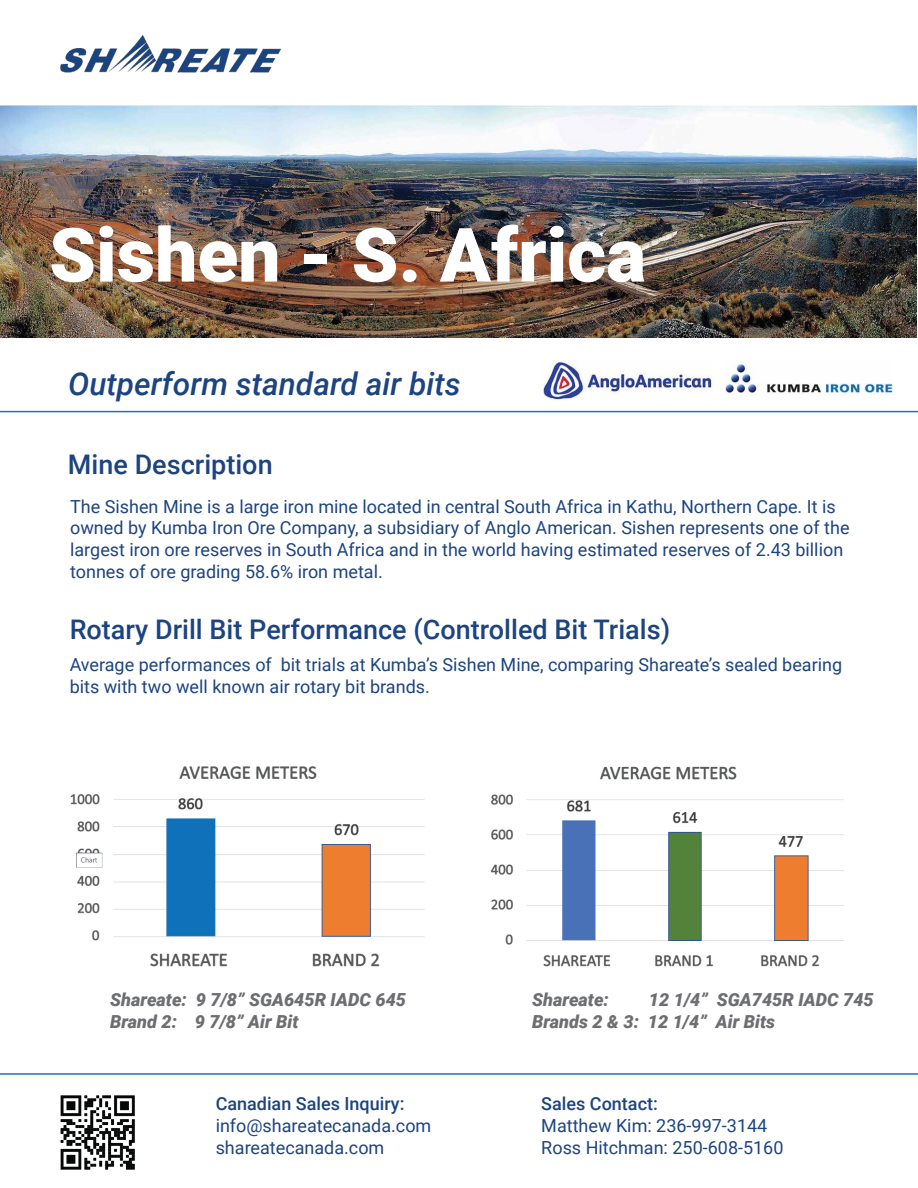
<style>
.page{position:relative;width:918px;height:1188px;background:#fff}
.page>*{position:absolute;margin:0;border:0;box-sizing:border-box;transform-origin:0 0}
.t1{font:900 75px "Roboto";color:#fff}
.t2{font:italic 500 31.5px "Roboto";color:#1c4480}
.t3{font:500 27px "Roboto";color:#1c4480}
.t4{font:18px/21.6px "Roboto";color:#1c4480}
.t5{font:italic 900 18px/21.6px "Roboto";color:#6d6e71}
.t6{font:500 18px "Roboto";color:#1c4480}
</style>
<div class="page">
<img style="left:0;top:106px;width:917px;height:231px">
<hr style="left:0;top:411px;width:918px;height:1px;background:#1c75bc">
<img style="left:60px;top:35px;width:221px;height:38px">
<img style="left:726px;top:364px;width:166px;height:31px">
<img style="left:539px;top:360px;width:173px;height:40px">
<img style="left:70px;top:766px;width:355px;height:201px">
<img style="left:490px;top:766px;width:355px;height:201px">
<hr style="left:0;top:1073px;width:918px;height:2px;background:#1c75bc">
<img style="left:60px;top:1095px;width:75px;height:75px">
<h1 class="t1" style="left:49px;top:202px;width:598px">Sishen - S. Africa</h1>
<h2 class="t2" style="left:68px;top:361px;width:394px">Outperform standard air bits</h2>
<h3 class="t3" style="left:68px;top:446px;width:206px">Mine Description</h3>
<p class="t4" style="left:70px;top:495px;width:781px">The Sishen Mine is a large iron mine located in central South Africa in Kathu, Northern Cape. It is owned by Kumba Iron Ore Company, a subsidiary of Anglo American. Sishen represents one of the largest iron ore reserves in South Africa and in the world having estimated reserves of 2.43 billion tonnes of ore grading 58.6% iron metal.</p>
<h3 class="t3" style="left:70px;top:610px;width:602px">Rotary Drill Bit Performance (Controlled Bit Trials)</h3>
<p class="t4" style="left:70px;top:653px;width:774px">Average performances of bit trials at Kumba’s Sishen Mine, comparing Shareate’s sealed bearing bits with two well known air rotary bit brands.</p>
<p class="t5" style="left:110px;top:988px;width:297px">Shareate: 9 7/8” SGA645R IADC 645<br>Brand 2: 9 7/8” Air Bit</p>
<p class="t5" style="left:532px;top:988px;width:78px">Shareate:</p>
<p class="t5" style="left:532px;top:988px;width:343px;text-indent:117px">12 1/4” SGA745R IADC 745<br>Brands 2 &amp; 3: 12 1/4” Air Bits</p>
<p class="t6" style="left:216px;top:1091px;width:190px">Canadian Sales Inquiry:</p>
<p class="t4" style="left:216px;top:1114px;width:217px">info@shareatecanada.com shareatecanada.com</p>
<p class="t6" style="left:541px;top:1091px;width:118px">Sales Contact:</p>
<p class="t4" style="left:541px;top:1114px;width:244px">Matthew Kim: 236-997-3144<br>Ross Hitchman: 250-608-5160</p>
</div>
